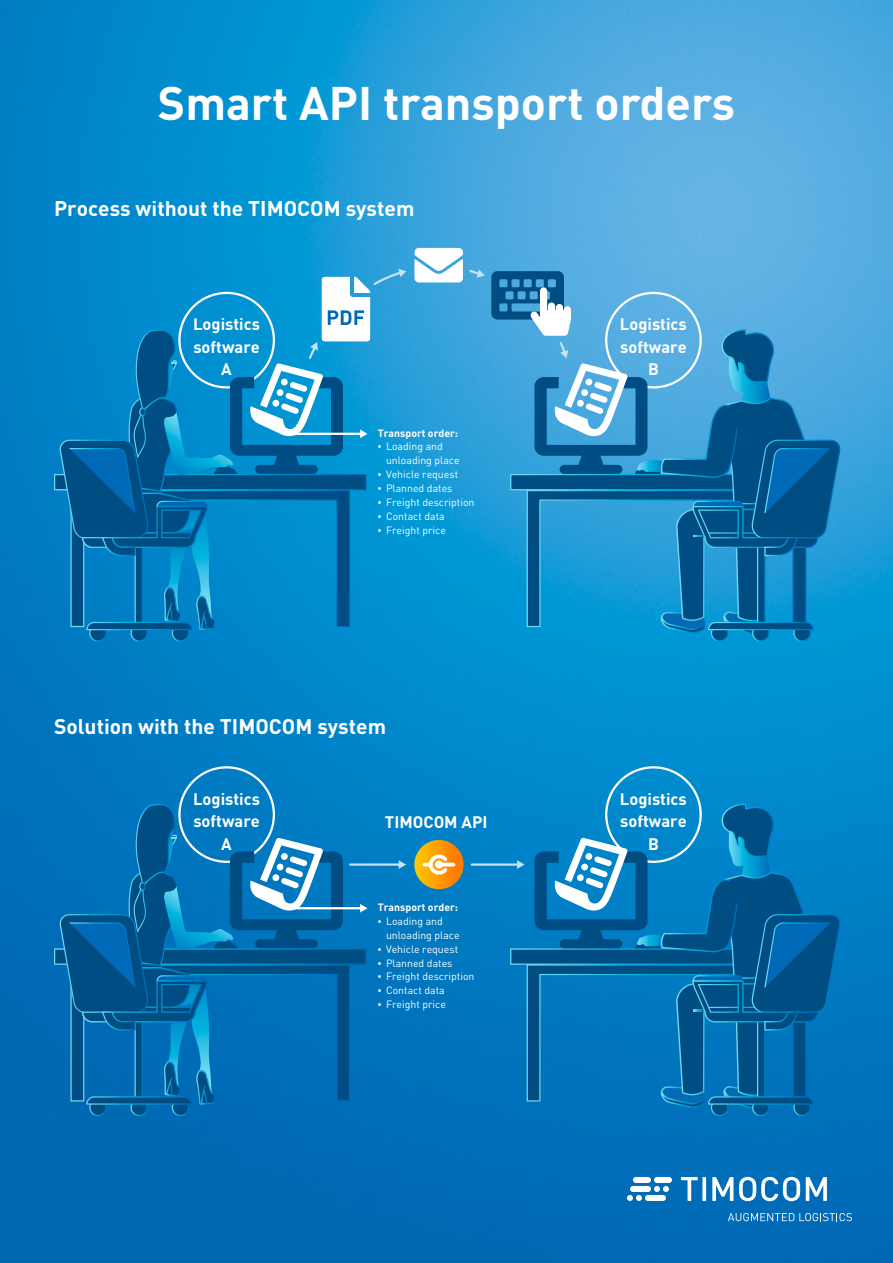
<style>
.page{position:relative;width:893px;height:1263px;background:#fff}
.page>*{position:absolute;margin:0;border:0;box-sizing:border-box;transform-origin:0 0}
.Einf__Abs{font:700 46.5px "DIN Pro";color:#fff}
.t1{font:700 21px "DIN Pro";color:#fff}
.t2{font:700 16.5px/22.5px "DIN Pro";color:#fff;text-align:center}
.t3{font:10.5px/14px "DIN Pro";color:#fff}
.t4{font:700 10.5px "DIN Pro";color:#fff}
.s1{font-family:"Arial"}
</style>
<div class="page">
<img style="left:0;top:0;width:893px;height:1263px">
<hr style="left:350px;top:863px;width:50px;height:3px;background:#c4e2f1">
<svg style="left:399px;top:860px;width:7px;height:9px"></svg>
<svg style="left:414px;top:840px;width:50px;height:49px"></svg>
<svg style="left:423px;top:853px;width:32px;height:23px"></svg>
<hr style="left:472px;top:863px;width:46px;height:3px;background:#c4e2f1">
<svg style="left:510px;top:803px;width:331px;height:313px;background:#0872b1"></svg>
<svg style="left:54px;top:798px;width:313px;height:318px;background:#076fb0"></svg>
<svg style="left:414px;top:248px;width:71px;height:34px"></svg>
<svg style="left:491px;top:271px;width:350px;height:371px;background:#2d90c6"></svg>
<svg style="left:54px;top:269px;width:352px;height:373px;background:#0b83c0"></svg>
<svg style="left:627px;top:1195px;width:15px;height:6px"></svg>
<div style="left:645px;top:1195px;width:21px;height:6px;background:#fff;border-radius:3px"></div>
<svg style="left:654px;top:1186px;width:15px;height:6px"></svg>
<div style="left:630px;top:1186px;width:21px;height:6px;background:#fff;border-radius:3px"></div>
<div style="left:654px;top:1177px;width:18px;height:6px;background:#fff;border-radius:3px"></div>
<div style="left:633px;top:1177px;width:18px;height:6px;background:#fff;border-radius:3px"></div>
<svg style="left:728px;top:1213px;width:124px;height:8px"></svg>
<svg style="left:681px;top:1177px;width:17px;height:24px"></svg>
<svg style="left:702px;top:1177px;width:4px;height:24px"></svg>
<svg style="left:712px;top:1177px;width:21px;height:24px"></svg>
<svg style="left:806px;top:1177px;width:21px;height:24px"></svg>
<svg style="left:739px;top:1177px;width:61px;height:24px"></svg>
<p class="Einf__Abs" style="left:158px;top:64px;width:579px">Smart API transport orders</p>
<p class="t1" style="left:54px;top:191px;width:362px">Process without the TIMOCOM system</p>
<p class="t2" style="left:193px;top:311px;width:68px">Logistics</p>
<p class="t2" style="left:193px;top:333px;width:68px">software</p>
<p class="t2" style="left:221px;top:356px;width:12px">A</p>
<p class="t4" style="left:378px;top:424px;width:82px">Transport order:</p>
<p class="t3" style="left:386px;top:439px;width:75px;text-indent:-8px"><span class="s1">▪</span> Loading and unloading place</p>
<p class="t3" style="left:378px;top:466px;width:82px"><span class="s1">▪</span> Vehicle request</p>
<p class="t3" style="left:378px;top:480px;width:76px"><span class="s1">▪</span> Planned dates</p>
<p class="t3" style="left:378px;top:494px;width:98px"><span class="s1">▪</span> Freight description</p>
<p class="t3" style="left:378px;top:508px;width:68px"><span class="s1">▪</span> Contact data</p>
<p class="t3" style="left:378px;top:522px;width:70px"><span class="s1">▪</span> Freight price</p>
<p class="t1" style="left:54px;top:709px;width:334px">Solution with the TIMOCOM system</p>
<p class="t2" style="left:193px;top:785px;width:68px">Logistics</p>
<p class="t2" style="left:193px;top:808px;width:68px">software</p>
<p class="t2" style="left:221px;top:830px;width:12px">A</p>
<p class="t2" style="left:385px;top:809px;width:104px">TIMOCOM API</p>
<p class="t4" style="left:378px;top:898px;width:82px">Transport order:</p>
<p class="t3" style="left:386px;top:913px;width:75px;text-indent:-8px"><span class="s1">▪</span> Loading and unloading place</p>
<p class="t3" style="left:378px;top:941px;width:82px"><span class="s1">▪</span> Vehicle request</p>
<p class="t3" style="left:378px;top:955px;width:76px"><span class="s1">▪</span> Planned dates</p>
<p class="t3" style="left:378px;top:968px;width:98px"><span class="s1">▪</span> Freight description</p>
<p class="t3" style="left:378px;top:982px;width:68px"><span class="s1">▪</span> Contact data</p>
<p class="t3" style="left:378px;top:996px;width:70px"><span class="s1">▪</span> Freight price</p>
<p class="t2" style="left:620px;top:311px;width:68px">Logistics software<br>B</p>
<p class="t2" style="left:620px;top:785px;width:68px">Logistics software<br>B</p>
</div>
